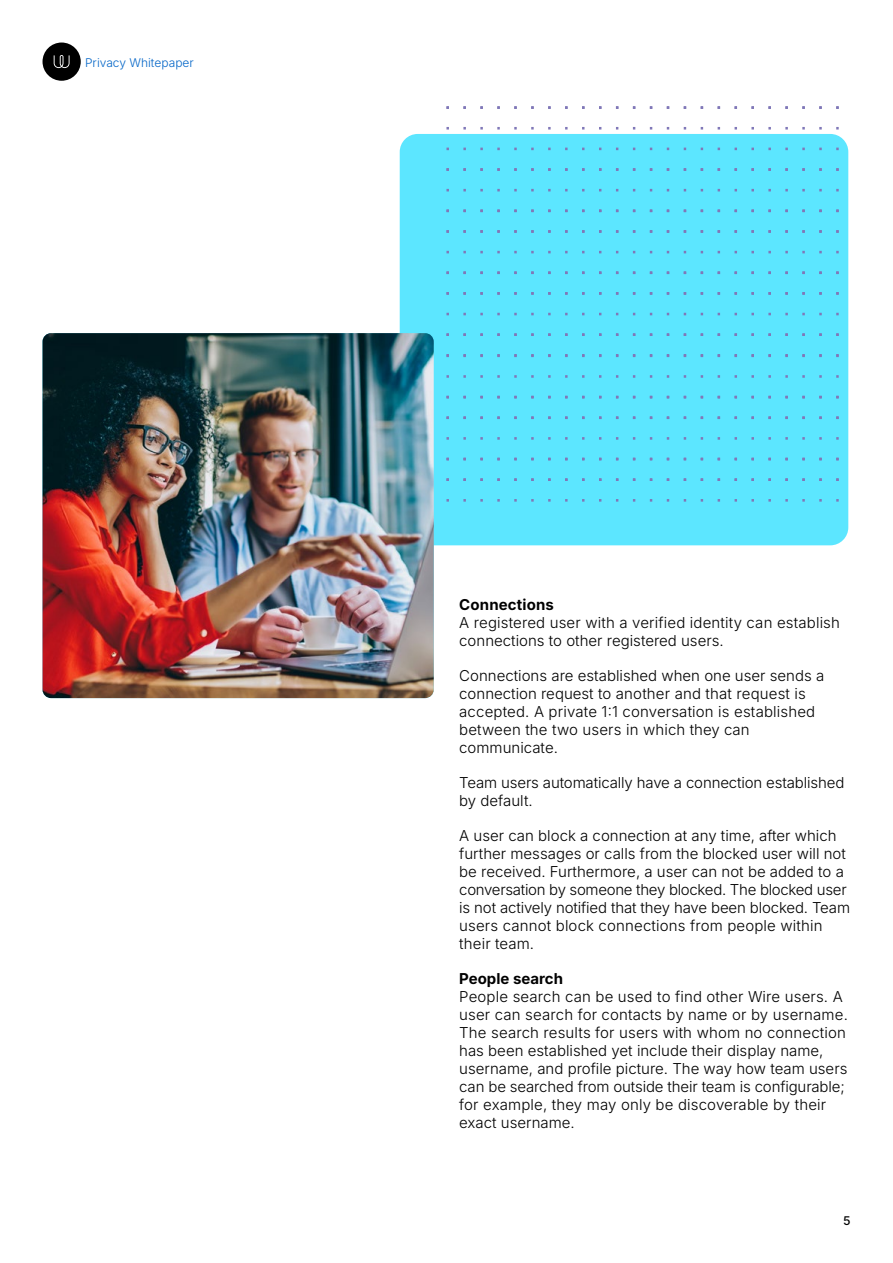
<style>
.page{position:relative;width:893px;height:1263px;background:#fff}
.page>*{position:absolute;margin:0;border:0;box-sizing:border-box;transform-origin:0 0}
.t1{font:300 15px/18px "Inter";color:#000}
.t2{font:700 15px "Inter";letter-spacing:.01em;color:#000}
.t3{font:300 12px "Inter";color:#0667c8}
.t4{font:500 12px "Inter";color:#000}
</style>
<div class="page">
<div style="left:43px;top:43px;width:38px;height:38px;background:#000;border-radius:50%"></div>
<svg style="left:54px;top:55px;width:16px;height:13px"></svg>
<div style="left:400px;top:134px;width:448px;height:411px;background:#5ce6ff;border-radius:18px"></div>
<svg style="left:446px;top:127px;width:393px;height:3px"></svg>
<svg style="left:446px;top:375px;width:393px;height:3px"></svg>
<svg style="left:446px;top:251px;width:393px;height:2px"></svg>
<svg style="left:446px;top:499px;width:393px;height:3px"></svg>
<svg style="left:446px;top:189px;width:393px;height:2px"></svg>
<svg style="left:446px;top:437px;width:393px;height:3px"></svg>
<svg style="left:446px;top:313px;width:393px;height:2px"></svg>
<svg style="left:446px;top:354px;width:393px;height:3px"></svg>
<svg style="left:446px;top:230px;width:393px;height:3px"></svg>
<svg style="left:446px;top:478px;width:393px;height:3px"></svg>
<svg style="left:446px;top:168px;width:393px;height:3px"></svg>
<svg style="left:446px;top:416px;width:393px;height:3px"></svg>
<svg style="left:446px;top:292px;width:393px;height:3px"></svg>
<svg style="left:446px;top:148px;width:393px;height:2px"></svg>
<svg style="left:446px;top:106px;width:393px;height:3px"></svg>
<svg style="left:446px;top:396px;width:393px;height:2px"></svg>
<svg style="left:446px;top:271px;width:393px;height:3px"></svg>
<svg style="left:446px;top:210px;width:393px;height:2px"></svg>
<svg style="left:446px;top:458px;width:393px;height:2px"></svg>
<svg style="left:446px;top:333px;width:393px;height:3px"></svg>
<img style="left:43px;top:333px;width:391px;height:365px">
<p class="t3" style="left:85px;top:54px;width:110px">Privacy Whitepaper</p>
<p class="t2" style="left:459px;top:593px;width:96px">Connections</p>
<p class="t1" style="left:459px;top:613px;width:382px">A registered user with a verified identity can establish connections to other registered users.</p>
<p class="t1" style="left:459px;top:666px;width:367px">Connections are established when one user sends a connection request to another and that request is accepted. A private 1:1 conversation is established between the two users in which they can communicate.</p>
<p class="t1" style="left:459px;top:773px;width:387px">Team users automatically have a connection established by default.</p>
<p class="t1" style="left:459px;top:826px;width:392px">A user can block a connection at any time, after which further messages or calls from the blocked user will not be received. Furthermore, a user can not be added to a conversation by someone they blocked. The blocked user is not actively notified that they have been blocked. Team users cannot block connections from people within their team.</p>
<p class="t2" style="left:459px;top:967px;width:105px">People search</p>
<p class="t1" style="left:459px;top:987px;width:390px">People search can be used to find other Wire users. A user can search for contacts by name or by username.<br>The search results for users with whom no connection has been established yet include their display name, username, and profile picture. The way how team users can be searched from outside their team is configurable; for example, they may only be discoverable by their exact username.</p>
<p class="t4" style="left:843px;top:1211px;width:9px">5</p>
</div>
